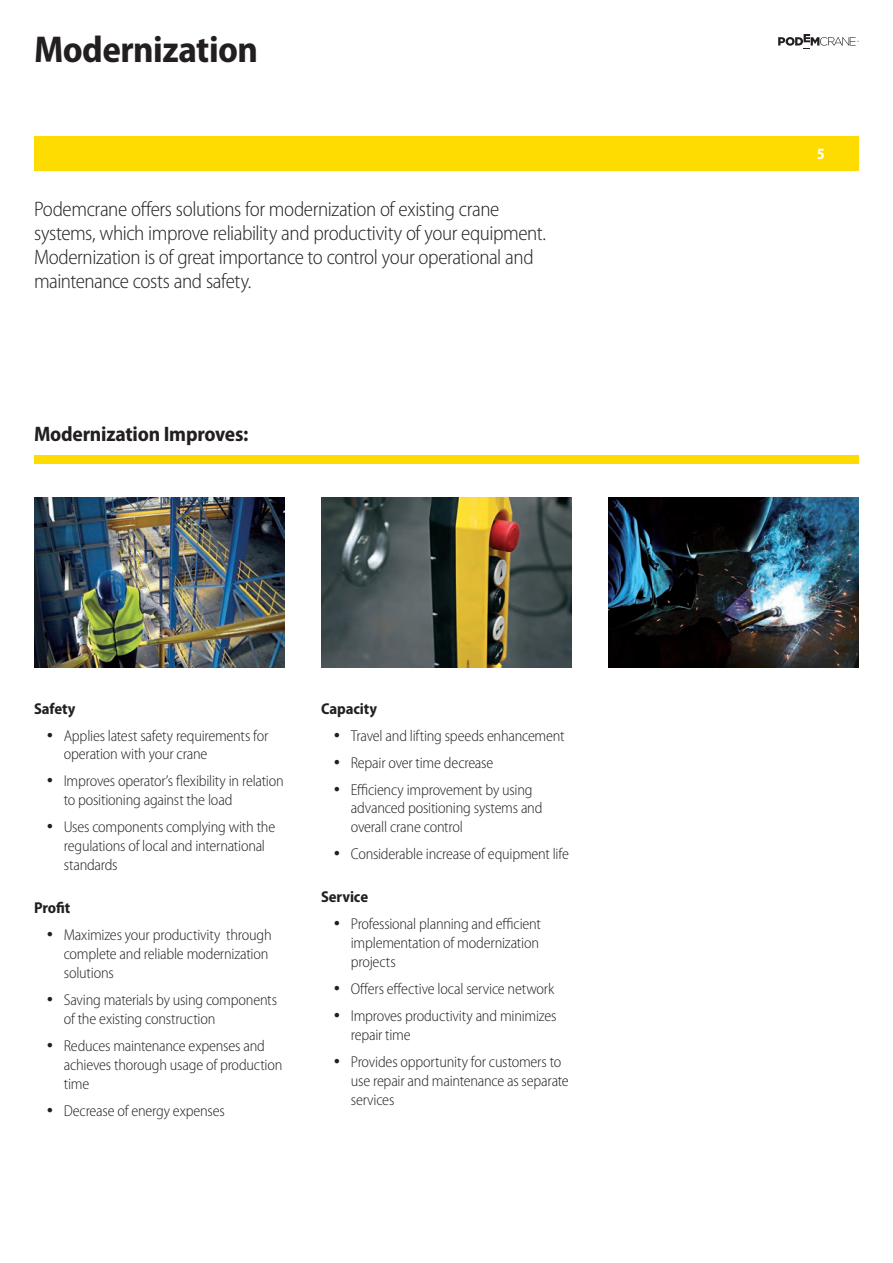
<style>
.page{position:relative;width:893px;height:1263px;background:#fff}
.page>*{position:absolute;margin:0;border:0;box-sizing:border-box;transform-origin:0 0}
.t1{font:700 semi-condensed 37.5px "Myriad Pro";letter-spacing:-.015em;color:#231f20}
.t2{font:300 semi-condensed 21px/24px "Myriad Pro";letter-spacing:-.02em;color:#231f20}
.t3{font:700 semi-condensed 21px "Myriad Pro";letter-spacing:-.01em;color:#231f20}
.t4{font:300 semi-condensed 15.75px/18.9px "Myriad Pro";letter-spacing:-.015em;color:#231f20}
.t5{font:700 semi-condensed 15.75px "Myriad Pro";letter-spacing:-.005em;color:#231f20}
.t6{font:700 semi-condensed 15.75px "Myriad Pro";color:#fff}
.s1{font-family:"Times New Roman";font-weight:400;font-stretch:normal;font-size:18px}
</style>
<div class="page">
<svg style="left:778px;top:34px;width:81px;height:15px"></svg>
<div style="left:34px;top:136px;width:825px;height:34px;background:#ffdc01"></div>
<img style="left:321px;top:497px;width:251px;height:171px">
<img style="left:34px;top:497px;width:251px;height:171px">
<div style="left:34px;top:455px;width:825px;height:8px;background:#ffdc01"></div>
<img style="left:608px;top:497px;width:251px;height:171px">
<p class="t1" style="left:34px;top:29px;width:226px">Modernization</p>
<p class="t2" style="left:34px;top:197px;width:514px">Podemcrane offers solutions for modernization of existing crane systems, which improve reliability and productivity of your equipment.<br>Modernization is of great importance to control your operational and maintenance costs and safety.</p>
<p class="t3" style="left:34px;top:422px;width:216px">Modernization Improves:</p>
<p class="t5" style="left:34px;top:699px;width:43px">Safety</p>
<p class="t4" style="left:64px;top:726px;width:206px;text-indent:-17px"><span class="s1">•</span> Applies latest safety requirements for operation with your crane</p>
<p class="t4" style="left:64px;top:772px;width:222px;text-indent:-17px"><span class="s1">•</span> Improves operator’s flexibility in relation to positioning against the load</p>
<p class="t4" style="left:64px;top:818px;width:213px;text-indent:-17px"><span class="s1">•</span> Uses components complying with the regulations of local and international standards</p>
<p class="t5" style="left:34px;top:899px;width:38px">Profit</p>
<p class="t4" style="left:64px;top:926px;width:209px;text-indent:-17px"><span class="s1">•</span> Maximizes your productivity through complete and reliable modernization solutions</p>
<p class="t4" style="left:64px;top:990px;width:215px;text-indent:-17px"><span class="s1">•</span> Saving materials by using components of the existing construction</p>
<p class="t4" style="left:64px;top:1036px;width:220px;text-indent:-17px"><span class="s1">•</span> Reduces maintenance expenses and achieves thorough usage of production time</p>
<p class="t4" style="left:47px;top:1101px;width:180px"><span class="s1">•</span> Decrease of energy expenses</p>
<p class="t5" style="left:321px;top:699px;width:58px">Capacity</p>
<p class="t4" style="left:334px;top:726px;width:232px"><span class="s1">•</span> Travel and lifting speeds enhancement</p>
<p class="t4" style="left:334px;top:753px;width:161px"><span class="s1">•</span> Repair over time decrease</p>
<p class="t4" style="left:351px;top:780px;width:193px;text-indent:-17px"><span class="s1">•</span> Efficiency improvement by using advanced positioning systems and overall crane control</p>
<p class="t4" style="left:334px;top:845px;width:237px"><span class="s1">•</span> Considerable increase of equipment life</p>
<p class="t5" style="left:321px;top:888px;width:49px">Service</p>
<p class="t4" style="left:351px;top:915px;width:192px;text-align:justify;text-indent:-17px"><span class="s1">•</span> Professional planning and efficient implementation of modernization projects</p>
<p class="t4" style="left:334px;top:980px;width:222px"><span class="s1">•</span> Offers effective local service network</p>
<p class="t4" style="left:351px;top:1007px;width:207px;text-indent:-17px"><span class="s1">•</span> Improves productivity and minimizes repair time</p>
<p class="t4" style="left:351px;top:1052px;width:220px;text-indent:-17px"><span class="s1">•</span> Provides opportunity for customers to use repair and maintenance as separate services</p>
<p class="t6" style="left:817px;top:145px;width:10px">5</p>
</div>
